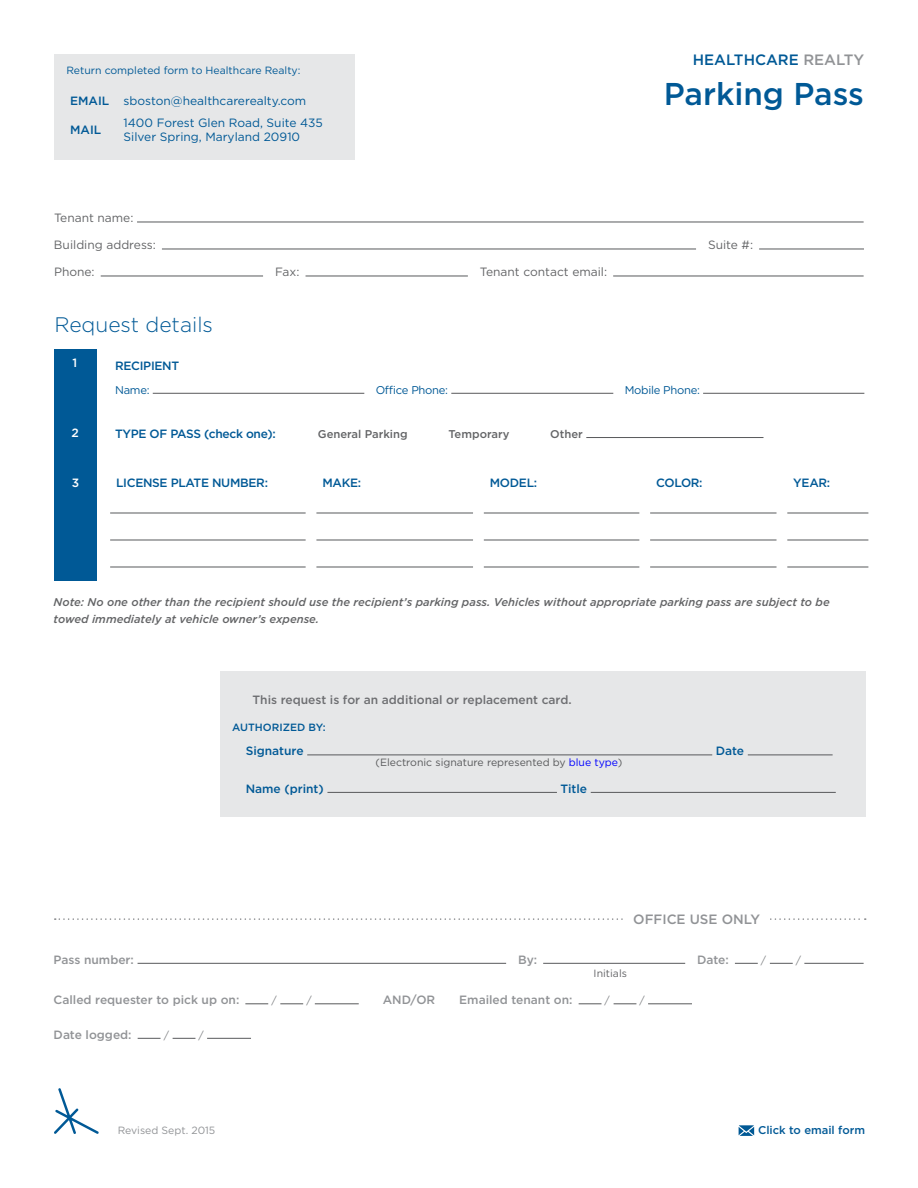
<style>
.page{position:relative;width:918px;height:1188px;background:#fff}
.page>*{position:absolute;margin:0;border:0;box-sizing:border-box;transform-origin:0 0}
.t1{font:500 31.5px "Gotham";color:#005996}
.t2{font:300 21px "Gotham";color:#005996}
.t3{font:500 15px "Gotham";color:#005996}
.t4{font:500 13.5px "Gotham";color:#919396}
.t5{font:12px/13.5px "Gotham";color:#005996}
.t6{font:500 12px "Gotham";letter-spacing:-.025em;color:#005996}
.t7{font:500 12px "Gotham";color:#919396}
.t8{font:12px "Gotham";color:#636466}
.t9{font:500 12px "Gotham";color:#6d6e71}
.t10{font:500 12px "Gotham";color:#005996}
.t11{font:500 12px "Gotham";color:#fff}
.t12{font:italic 500 11.25px/16.5px "Gotham";color:#636466}
.t13{font:11.25px "Gotham";letter-spacing:-.025em;color:#005996}
.t14{font:500 11.25px "Gotham";color:#636466}
.t15{font:500 11.25px "Gotham";color:#005996}
.t16{font:10.5px "Gotham";color:#58595b}
.t17{font:10.5px "Gotham";color:#005996}
.t18{font:10.5px "Gotham";color:#919396}
.t19{font:500 10.5px "Gotham";color:#005996}
.t20{font:10.5px "Gotham";color:#808285}
.t21{font:10.5px "Gotham";color:#636466}
.s1{font-weight:500}
.s2{color:#919396}
.s3{color:#00f}
</style>
<div class="page">
<div style="left:54px;top:54px;width:300px;height:106px;background:#e6e7e8"></div>
<svg style="left:739px;top:1125px;width:15px;height:11px"></svg>
<svg style="left:54px;top:1088px;width:45px;height:46px"></svg>
<div style="left:54px;top:350px;width:42px;height:231px;background:#005996"></div>
<hr style="left:153px;top:393px;width:211px;height:1px;background:#58595b">
<hr style="left:451px;top:393px;width:162px;height:1px;background:#58595b">
<hr style="left:703px;top:393px;width:161px;height:1px;background:#58595b">
<hr style="left:586px;top:437px;width:178px;height:1px;background:#58595b">
<hr style="left:316px;top:513px;width:157px;height:1px;background:#58595b">
<hr style="left:316px;top:540px;width:157px;height:1px;background:#58595b">
<hr style="left:316px;top:567px;width:157px;height:1px;background:#58595b">
<hr style="left:110px;top:513px;width:196px;height:1px;background:#58595b">
<hr style="left:110px;top:540px;width:196px;height:1px;background:#58595b">
<hr style="left:110px;top:567px;width:196px;height:1px;background:#58595b">
<hr style="left:484px;top:513px;width:155px;height:1px;background:#58595b">
<hr style="left:484px;top:540px;width:155px;height:1px;background:#58595b">
<hr style="left:484px;top:567px;width:155px;height:1px;background:#58595b">
<hr style="left:650px;top:513px;width:127px;height:1px;background:#58595b">
<hr style="left:650px;top:540px;width:127px;height:1px;background:#58595b">
<hr style="left:650px;top:567px;width:127px;height:1px;background:#58595b">
<hr style="left:787px;top:513px;width:81px;height:1px;background:#58595b">
<hr style="left:787px;top:540px;width:81px;height:1px;background:#58595b">
<hr style="left:787px;top:567px;width:81px;height:1px;background:#58595b">
<svg style="left:55px;top:918px;width:811px;height:2px"></svg>
<div style="left:626px;top:913px;width:142px;height:14px;background:#fff"></div>
<hr style="left:138px;top:963px;width:368px;height:1px;background:#58595b">
<hr style="left:543px;top:963px;width:142px;height:1px;background:#58595b">
<svg style="left:735px;top:963px;width:23px;height:1px"></svg>
<svg style="left:770px;top:963px;width:23px;height:1px"></svg>
<hr style="left:804px;top:963px;width:60px;height:1px;background:#58595b">
<svg style="left:245px;top:1003px;width:23px;height:1px"></svg>
<svg style="left:280px;top:1003px;width:23px;height:1px"></svg>
<hr style="left:315px;top:1003px;width:44px;height:1px;background:#58595b">
<svg style="left:579px;top:1003px;width:23px;height:1px"></svg>
<svg style="left:614px;top:1003px;width:22px;height:1px"></svg>
<hr style="left:648px;top:1003px;width:44px;height:1px;background:#58595b">
<svg style="left:138px;top:1038px;width:23px;height:1px"></svg>
<svg style="left:173px;top:1038px;width:22px;height:1px"></svg>
<hr style="left:207px;top:1038px;width:44px;height:1px;background:#58595b">
<div style="left:220px;top:672px;width:646px;height:145px;background:#e6e7e8"></div>
<hr style="left:307px;top:755px;width:405px;height:1px;background:#58595b">
<hr style="left:748px;top:755px;width:85px;height:1px;background:#58595b">
<hr style="left:327px;top:792px;width:230px;height:1px;background:#58595b">
<hr style="left:591px;top:792px;width:245px;height:1px;background:#58595b">
<hr style="left:137px;top:222px;width:727px;height:1px;background:#58595b">
<hr style="left:162px;top:249px;width:534px;height:1px;background:#58595b">
<hr style="left:759px;top:249px;width:105px;height:1px;background:#58595b">
<hr style="left:101px;top:276px;width:162px;height:1px;background:#58595b">
<hr style="left:306px;top:276px;width:162px;height:1px;background:#58595b">
<hr style="left:613px;top:276px;width:251px;height:1px;background:#58595b">
<p class="t17" style="left:66px;top:63px;width:236px">Return completed form to Healthcare Realty:</p>
<p class="t5" style="left:70px;top:93px;width:238px"><span class="s1">EMAIL</span> sboston@healthcarerealty.com</p>
<p class="t6" style="left:70px;top:122px;width:33px">MAIL</p>
<p class="t5" style="left:124px;top:116px;width:201px">1400 Forest Glen Road, Suite 435<br>Silver Spring, Maryland 20910</p>
<h3 class="t3" style="left:693px;top:50px;width:173px">HEALTHCARE <span class="s2">REALTY</span></h3>
<h1 class="t1" style="left:664px;top:74px;width:202px">Parking Pass</h1>
<p class="t8" style="left:54px;top:210px;width:81px">Tenant name:</p>
<p class="t8" style="left:54px;top:237px;width:103px">Building address:</p>
<p class="t8" style="left:708px;top:237px;width:47px">Suite #:</p>
<p class="t8" style="left:54px;top:264px;width:42px">Phone:</p>
<p class="t8" style="left:275px;top:264px;width:26px">Fax:</p>
<p class="t8" style="left:480px;top:264px;width:129px">Tenant contact email:</p>
<h2 class="t2" style="left:54px;top:311px;width:160px">Request details</h2>
<p class="t6" style="left:115px;top:358px;width:66px">RECIPIENT</p>
<p class="t13" style="left:115px;top:382px;width:36px">Name:</p>
<p class="t13" style="left:376px;top:382px;width:74px">Office Phone:</p>
<p class="t13" style="left:625px;top:382px;width:77px">Mobile Phone:</p>
<p class="t6" style="left:115px;top:426px;width:162px">TYPE OF PASS (check one):</p>
<p class="t14" style="left:318px;top:427px;width:91px">General Parking</p>
<p class="t14" style="left:449px;top:427px;width:62px">Temporary</p>
<p class="t14" style="left:550px;top:427px;width:34px">Other</p>
<p class="t6" style="left:116px;top:475px;width:153px">LICENSE PLATE NUMBER:</p>
<p class="t6" style="left:322px;top:475px;width:40px">MAKE:</p>
<p class="t6" style="left:490px;top:475px;width:49px">MODEL:</p>
<p class="t6" style="left:656px;top:475px;width:48px">COLOR:</p>
<p class="t6" style="left:793px;top:475px;width:38px">YEAR:</p>
<p class="t11" style="left:73px;top:355px;width:6px">1</p>
<p class="t11" style="left:71px;top:425px;width:9px">2</p>
<p class="t11" style="left:72px;top:475px;width:9px">3</p>
<p class="t12" style="left:54px;top:594px;width:778px">Note: No one other than the recipient should use the recipient’s parking pass. Vehicles without appropriate parking pass are subject to be towed immediately at vehicle owner’s expense.</p>
<p class="t9" style="left:253px;top:691px;width:321px">This request is for an additional or replacement card.</p>
<p class="t19" style="left:232px;top:721px;width:95px">AUTHORIZED BY:</p>
<p class="t10" style="left:246px;top:743px;width:59px">Signature</p>
<p class="t6" style="left:716px;top:743px;width:30px">Date</p>
<p class="t10" style="left:246px;top:781px;width:80px">Name (print)</p>
<p class="t6" style="left:561px;top:781px;width:28px">Title</p>
<p class="t16" style="left:375px;top:756px;width:248px">(Electronic signature represented by <span class="s3">blue type</span>)</p>
<p class="t4" style="left:633px;top:910px;width:128px">OFFICE USE ONLY</p>
<p class="t7" style="left:54px;top:952px;width:82px">Pass number:</p>
<p class="t7" style="left:518px;top:952px;width:21px">By:</p>
<p class="t7" style="left:697px;top:952px;width:33px">Date:</p>
<p class="t20" style="left:761px;top:953px;width:7px">/</p>
<p class="t20" style="left:796px;top:953px;width:7px">/</p>
<p class="t21" style="left:594px;top:967px;width:35px">Initials</p>
<p class="t7" style="left:54px;top:992px;width:187px">Called requester to pick up on:</p>
<p class="t20" style="left:271px;top:994px;width:7px">/</p>
<p class="t20" style="left:306px;top:994px;width:7px">/</p>
<p class="t7" style="left:383px;top:992px;width:54px">AND/OR</p>
<p class="t7" style="left:459px;top:992px;width:115px">Emailed tenant on:</p>
<p class="t20" style="left:605px;top:994px;width:7px">/</p>
<p class="t20" style="left:640px;top:994px;width:7px">/</p>
<p class="t7" style="left:54px;top:1027px;width:80px">Date logged:</p>
<p class="t20" style="left:164px;top:1028px;width:7px">/</p>
<p class="t20" style="left:199px;top:1028px;width:7px">/</p>
<p class="t18" style="left:118px;top:1123px;width:99px">Revised Sept. 2015</p>
<p class="t15" style="left:758px;top:1123px;width:109px">Click to email form</p>
</div>
